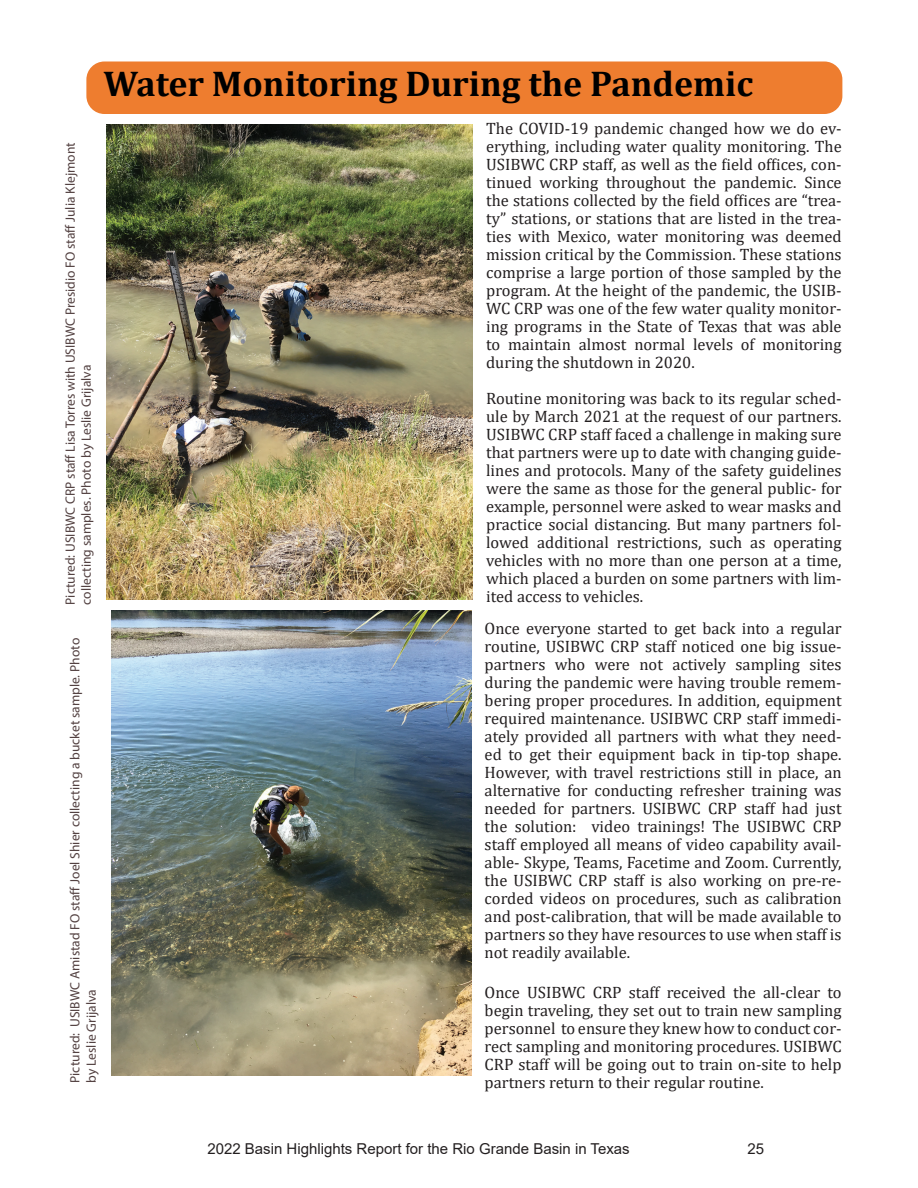
<style>
.page{position:relative;width:918px;height:1188px;background:#fff}
.page>*{position:absolute;margin:0;border:0;box-sizing:border-box;transform-origin:0 0}
.t1{font:700 36px "Cambria";color:#000}
.t2{font:16.5px/18px "Cambria";color:#231f20;text-align:justify}
.t3{font:15px "Arial";color:#231f20}
.t4{font:13.5px/16.2px "Myriad Pro";color:#534141}
</style>
<div class="page">
<div style="left:86px;top:62px;width:756px;height:52px;background:#ee7d2f;border-radius:18px"></div>
<img style="left:107px;top:124px;width:366px;height:476px">
<img style="left:111px;top:611px;width:360px;height:464px">
<h1 class="t1" style="left:104px;top:59px;width:651px">Water Monitoring During the Pandemic</h1>
<p class="t2" style="left:486px;top:120px;width:357px">The COVID-19 pandemic changed how we do ev&shy;erything, including water quality monitoring. The USIBWC CRP staff, as well as the field offices, con&shy;tinued working throughout the pandemic. Since the stations collected by the field offices are “trea&shy;ty” stations, or stations that are listed in the trea&shy;ties with Mexico, water monitoring was deemed mission critical by the Commission. These stations comprise a large portion of those sampled by the program. At the height of the pandemic, the USIB-WC CRP was one of the few water quality monitor&shy;ing programs in the State of Texas that was able to maintain almost normal levels of monitoring during the shutdown in 2020.</p>
<p class="t2" style="left:486px;top:390px;width:357px">Routine monitoring was back to its regular sched&shy;ule by March 2021 at the request of our partners.<br>USIBWC CRP staff faced a challenge in making sure that partners were up to date with changing guide&shy;lines and protocols. Many of the safety guidelines were the same as those for the general public- for example, personnel were asked to wear masks and practice social distancing. But many partners fol&shy;lowed additional restrictions, such as operating vehicles with no more than one person at a time, which placed a burden on some partners with lim&shy;ited access to vehicles.</p>
<p class="t2" style="left:485px;top:619px;width:359px">Once everyone started to get back into a regular routine, USIBWC CRP staff noticed one big issue&shy;partners who were not actively sampling sites during the pandemic were having trouble remem&shy;bering proper procedures. In addition, equipment required maintenance. USIBWC CRP staff immedi&shy;ately provided all partners with what they need&shy;ed to get their equipment back in tip-top shape.<br>However, with travel restrictions still in place, an alternative for conducting refresher training was needed for partners. USIBWC CRP staff had just the solution: video trainings! The USIBWC CRP staff employed all means of video capability avail&shy;able- Skype, Teams, Facetime and Zoom. Currently, the USIBWC CRP staff is also working on pre-re&shy;corded videos on procedures, such as calibration and post-calibration, that will be made available to partners so they have resources to use when staff is not readily available.</p>
<p class="t2" style="left:485px;top:984px;width:358px">Once USIBWC CRP staff received the all-clear to begin traveling, they set out to train new sampling personnel to ensure they knew how to conduct cor&shy;rect sampling and monitoring procedures. USIBWC CRP staff will be going out to train on-site to help partners return to their regular routine.</p>
<p class="t4" style="left:62px;top:605px;width:464px;rotate:-90deg">Pictured: USIBWC CRP staff Lisa Torres with USIBWC Presidio FO staff Julia Klejmont collecting samples. Photo by Leslie Grijalva</p>
<p class="t4" style="left:67px;top:1083px;width:446px;rotate:-90deg">Pictured: USIBWC Amistad FO staff Joel Shier collecting a bucket sample. Photo by Leslie Grijalva</p>
<p class="t3" style="left:207px;top:1138px;width:424px">2022 Basin Highlights Report for the Rio Grande Basin in Texas</p>
<p class="t3" style="left:747px;top:1138px;width:18px">25</p>
</div>
